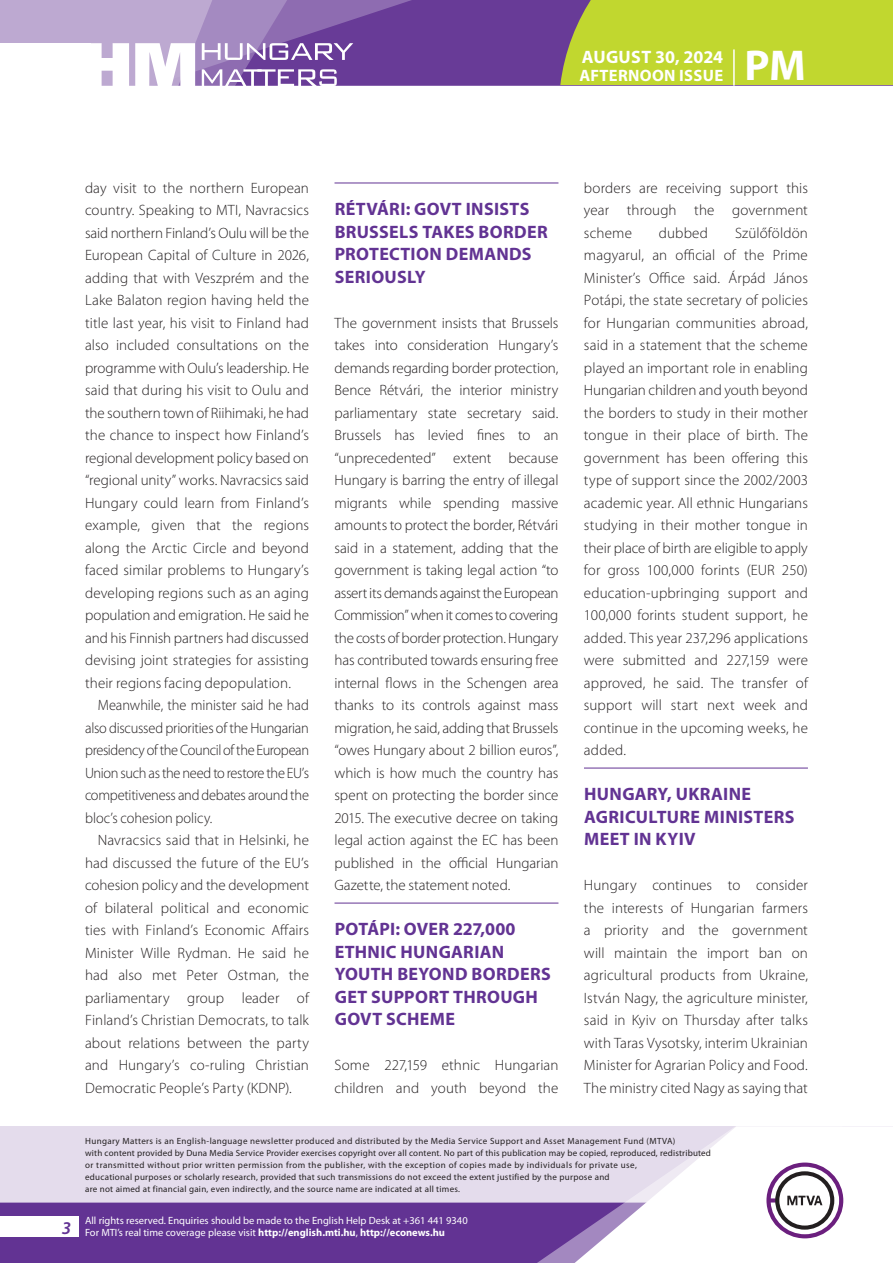
<style>
.page{position:relative;width:893px;height:1263px;background:#fff}
.page>*{position:absolute;margin:0;border:0;box-sizing:border-box;transform-origin:0 0}
.t1{font:700 43.35px "Myriad Pro";color:#fff}
._01_cimsor{font:700 18px/22.5px "Myriad Pro";letter-spacing:.02em;color:#623393}
.t2{font:700 18px "Myriad Pro";color:#fff}
.t3{font:italic 600 18px "Myriad Pro";color:#623393}
.t4{font:700 16.5px "Myriad Pro";letter-spacing:.02em;color:#fff}
._03_kenyer_szöveg-1{font:300 15px/22.5px "Myriad Pro";letter-spacing:.005em;color:#231f20;text-align:justify}
._03_kenyer_szöveg-2{font:300 15px/22.5px "Myriad Pro";letter-spacing:.005em;color:#231f20;text-align:justify}
._03_kenyer_szöveg-2-2{font:300 15px/22.5px "Myriad Pro";letter-spacing:.005em;color:#231f20;text-align:justify;scale:.96 1}
.t5{font:10.5px/12px "Myriad Pro";color:#fff}
.t6{font:9px/12px "Myriad Pro";letter-spacing:.03em;color:#231f20}
.s1{font-weight:700}
</style>
<div class="page">
<div style="left:0;top:1126px;width:893px;height:137px;background:#e4dcec"></div>
<div style="left:0;top:1202px;width:506px;height:61px;background:#623393"></div>
<div style="left:506px;top:1202px;width:43px;height:61px;background:#623393"></div>
<svg style="left:549px;top:1126px;width:344px;height:137px;fill:#fff"></svg>
<svg style="left:766px;top:1162px;width:77px;height:76px;background:#c5b8c8"></svg>
<div style="left:0;top:1216px;width:79px;height:20px;background:#fff"></div>
<div style="left:0;top:0;width:893px;height:85px;background:#683b97"></div>
<div style="left:560px;top:0;width:333px;height:85px;background:#c1d72f"></div>
<hr style="left:733px;top:49px;width:2px;height:37px;background:#fff">
<svg style="left:0;top:0;width:479px;height:86px"></svg>
<hr style="left:334px;top:183px;width:224px;height:1px;background:#623393">
<hr style="left:334px;top:903px;width:224px;height:1px;background:#623393">
<hr style="left:584px;top:768px;width:224px;height:1px;background:#623393">
<p class="t2" style="left:582px;top:45px;width:143px">August 30, 2024</p>
<p class="t4" style="left:579px;top:65px;width:116px">AFTERNOON ISSU</p>
<p class="t4" style="left:714px;top:65px;width:10px">E</p>
<h1 class="t1" style="left:745px;top:37px;width:63px">PM</h1>
<p class="_03_kenyer_szöveg-1" style="left:85px;top:176px;width:225px">day visit to the northern European country. Speaking to MTI, Navracsics said northern Finland’s Oulu will be the European Capital of Culture in 2026, adding that with Veszprém and the Lake Balaton region having held the title last year, his visit to Finland had also included consultations on the programme with Oulu’s leadership. He said that during his visit to Oulu and the southern town of Riihimaki, he had the chance to inspect how Finland’s regional development policy based on “regional unity” works. Navracsics said Hungary could learn from Finland’s example, given that the regions along the Arctic Circle and beyond faced similar problems to Hungary’s developing regions such as an aging population and emigration. He said he and his Finnish partners had discussed devising joint strategies for assisting their regions facing depopulation.</p>
<p class="_03_kenyer_szöveg-2-2" style="left:85px;top:694px;width:235px;text-indent:13px">Meanwhile, the minister said he had also discussed priorities of the Hungarian presidency of the Council of the European Union such as the need to restore the EU’s competitiveness and debates around the bloc’s cohesion policy.</p>
<p class="_03_kenyer_szöveg-2" style="left:85px;top:829px;width:225px;text-indent:13px">Navracsics said that in Helsinki, he had discussed the future of the EU’s cohesion policy and the development of bilateral political and economic ties with Finland’s Economic Affairs Minister Wille Rydman. He said he had also met Peter Ostman, the parliamentary group leader of Finland’s Christian Democrats, to talk about relations between the party and Hungary’s co-ruling Christian Democratic People’s Party (KDNP).</p>
<p class="_01_cimsor" style="left:335px;top:197px;width:215px">RÉTVÁRI: GOVT INSISTS<br>BRUSSELS TAKES BORDER<br>PROTECTION DEMANDS<br>SERIOUSLY</p>
<p class="_03_kenyer_szöveg-1" style="left:334px;top:311px;width:225px">The government insists that Brussels takes into consideration Hungary’s demands regarding border protection, Bence Rétvári, the interior ministry parliamentary state secretary said.<br>Brussels has levied fines to an “unprecedented” extent because Hungary is barring the entry of illegal migrants while spending massive amounts to protect the border, Rétvári said in a statement, adding that the government is taking legal action “to assert its demands against the European Commission” when it comes to covering the costs of border protection. Hungary has contributed towards ensuring free internal flows in the Schengen area thanks to its controls against mass migration, he said, adding that Brussels “owes Hungary about 2 billion euros”, which is how much the country has spent on protecting the border since 2015. The executive decree on taking legal action against the EC has been published in the official Hungarian Gazette, the statement noted.</p>
<p class="_01_cimsor" style="left:335px;top:917px;width:216px">POTÁPI: OVER 227,000<br>ETHNIC HUNGARIAN<br>YOUTH BEYOND BORDERS<br>GET SU PPORT THROUGH<br>GOVT SCHEME</p>
<p class="_03_kenyer_szöveg-1" style="left:334px;top:1054px;width:225px">Some 227,159 ethnic Hungarian children and youth beyond the</p>
<p class="_03_kenyer_szöveg-1" style="left:584px;top:176px;width:225px">borders are receiving support this year through the government scheme</p>
<p class="_03_kenyer_szöveg-1" style="left:584px;top:221px;width:225px;text-indent:151px">Szülőföldön magyarul, an official of the Prime Minister’s Office said. Árpád János Potápi, the state secretary of policies for Hungarian communities abroad, said in a statement that the scheme played an important role in enabling Hungarian children and youth beyond the borders to study in their mother tongue in their place of birth. The government has been offering this type of support since the 2002/2003 academic year. All ethnic Hungarians studying in their mother tongue in their place of birth are eligible to apply for gross 100,000 forints (EUR 250) education-upbringing support and 100,000 forints student support, he added. This year 237,296 applications were submitted and 227,159 were approved, he said. The transfer of support will start next week and continue in the upcoming weeks, he added.</p>
<p class="_01_cimsor" style="left:584px;top:782px;width:210px">HUNGARY, UKRAINE<br>AGRICULTURE MINISTERS<br>MEET IN KYIV</p>
<p class="_03_kenyer_szöveg-1" style="left:584px;top:874px;width:225px">Hungary continues to consider the interests of Hungarian farmers a priority and the government will maintain the import ban on agricultural products from Ukraine, István Nagy, the agriculture minister, said in Kyiv on Thursday after talks with Taras Vysotsky, interim Ukrainian Minister for Agrarian Policy and Food.<br>The ministry cited Nagy as saying that</p>
<p class="_03_kenyer_szöveg-1" style="left:659px;top:221px;width:51px">dubbed</p>
<p class="t3" style="left:62px;top:1217px;width:11px">3</p>
<p class="t6" style="left:85px;top:1134px;width:627px">Hungary Matters is an English-language newsletter produced and distributed by the Media Service Support and Asset Management Fund (MTVA)<br>with content provided by Duna Media Service Provider exercises copyright over all content. No part of this publication may be copied, reproduced, redistributed or transmitted without prior written permission from the publisher, with the exception of copies made by individuals for private use,<br>educational purposes or scholarly research, provided that such transmissions do not exceed the extent justified by the purpose and<br>are not aimed at financial gain, even indirectly, and the source name are indicated at all times.</p>
<p class="t5" style="left:85px;top:1214px;width:384px">All rights reserved. Enquiries should be made to the English Help Desk at +361 441 9340<br>For MTI’s real time coverage please visit <span class="s1">http://english.mti.hu</span>, <span class="s1">http://econews.hu</span></p>
</div>
